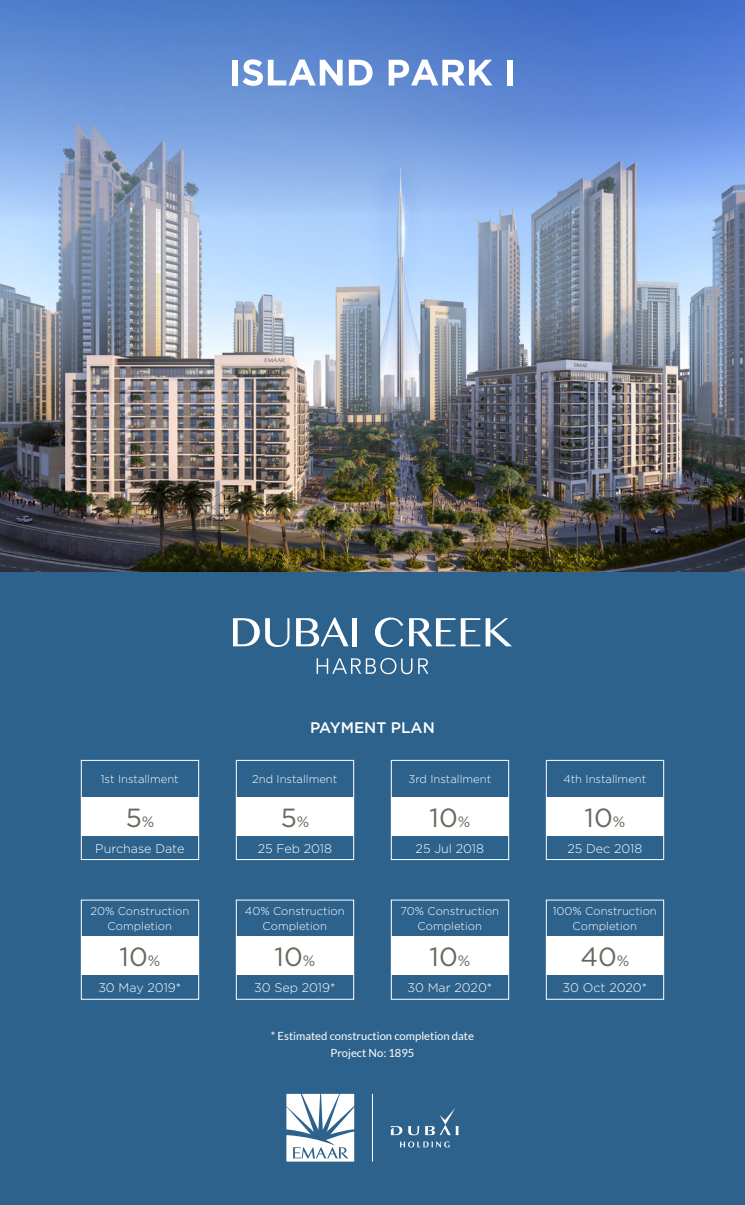
<style>
.page{position:relative;width:745px;height:1205px;background:#fff}
.page>*{position:absolute;margin:0;border:0;box-sizing:border-box;transform-origin:0 0}
.t1{font:26.25px "Gotham";color:#67685e}
.t2{font:500 15.25px "Gotham";color:#fff}
.t3{font:300 12.5px "Gotham";color:#fff}
.t4{font:300 11.25px/15px "Gotham";color:#fff;text-align:center}
.t5{font:11.25px/17.5px "Lato";color:#fff;text-align:center}
.s1{font-size:15px}
</style>
<div class="page">
<div style="left:0;top:555px;width:744px;height:650px;background:#2d628c"></div>
<div style="left:81px;top:760px;width:118px;height:100px;border:1px solid #fff"></div>
<div style="left:81px;top:797px;width:117px;height:38px;background:#fff"></div>
<div style="left:81px;top:900px;width:118px;height:99px;border:1px solid #fff"></div>
<div style="left:81px;top:936px;width:117px;height:39px;background:#fff"></div>
<div style="left:236px;top:760px;width:118px;height:100px;border:1px solid #fff"></div>
<div style="left:236px;top:797px;width:117px;height:38px;background:#fff"></div>
<div style="left:236px;top:900px;width:118px;height:99px;border:1px solid #fff"></div>
<div style="left:236px;top:936px;width:117px;height:39px;background:#fff"></div>
<div style="left:391px;top:760px;width:117px;height:100px;border:1px solid #fff"></div>
<div style="left:391px;top:797px;width:117px;height:38px;background:#fff"></div>
<div style="left:391px;top:936px;width:117px;height:39px;background:#fff"></div>
<div style="left:545px;top:760px;width:118px;height:100px;border:1px solid #fff"></div>
<div style="left:546px;top:797px;width:117px;height:38px;background:#fff"></div>
<div style="left:546px;top:936px;width:117px;height:39px;background:#fff"></div>
<img style="left:0;top:292px;width:744px;height:279px">
<svg style="left:233px;top:618px;width:26px;height:28px"></svg>
<svg style="left:265px;top:618px;width:24px;height:29px"></svg>
<svg style="left:296px;top:617px;width:52px;height:29px"></svg>
<div style="left:352px;top:618px;width:5px;height:28px;background:#fff"></div>
<svg style="left:375px;top:617px;width:28px;height:30px"></svg>
<svg style="left:409px;top:618px;width:102px;height:28px"></svg>
<svg style="left:316px;top:658px;width:96px;height:16px"></svg>
<svg style="left:418px;top:658px;width:10px;height:16px"></svg>
<svg style="left:0;top:0;width:744px;height:292px;background:#7ea0d7"></svg>
<hr style="left:372px;top:1094px;width:1px;height:67px;background:#fff">
<svg style="left:408px;top:1126px;width:11px;height:9px"></svg>
<svg style="left:390px;top:1126px;width:12px;height:9px"></svg>
<svg style="left:425px;top:1108px;width:33px;height:27px"></svg>
<svg style="left:400px;top:1141px;width:49px;height:6px"></svg>
<svg style="left:286px;top:1094px;width:68px;height:67px"></svg>
<div style="left:232px;top:60px;width:6px;height:25px;background:#fff"></div>
<svg style="left:242px;top:59px;width:100px;height:27px"></svg>
<svg style="left:348px;top:60px;width:24px;height:25px"></svg>
<svg style="left:388px;top:60px;width:104px;height:25px"></svg>
<div style="left:507px;top:60px;width:5px;height:25px;background:#fff"></div>
<h2 class="t2" style="left:310px;top:717px;width:126px">PAYMENT PLAN</h2>
<p class="t4" style="left:101px;top:771px;width:79px">1st Installment</p>
<p class="t4" style="left:252px;top:771px;width:87px">2nd Installment</p>
<p class="t4" style="left:408px;top:771px;width:84px">3rd Installment</p>
<p class="t4" style="left:563px;top:771px;width:84px">4th Installment</p>
<h1 class="t1" style="left:126px;top:800px;width:30px">5<span class="s1">%</span></h1>
<h1 class="t1" style="left:280px;top:800px;width:30px">5<span class="s1">%</span></h1>
<h1 class="t1" style="left:429px;top:800px;width:42px">10<span class="s1">%</span></h1>
<h1 class="t1" style="left:584px;top:800px;width:42px">10<span class="s1">%</span></h1>
<p class="t3" style="left:95px;top:840px;width:90px">Purchase Date</p>
<p class="t3" style="left:257px;top:840px;width:76px">25 Feb 2018</p>
<p class="t3" style="left:415px;top:840px;width:70px">25 Jul 2018</p>
<p class="t3" style="left:567px;top:840px;width:76px">25 Dec 2018</p>
<p class="t4" style="left:90px;top:903px;width:100px">20% Construction<br>Completion</p>
<p class="t4" style="left:245px;top:903px;width:101px">40% Construction<br>Completion</p>
<p class="t4" style="left:400px;top:903px;width:100px">70% Construction<br>Completion</p>
<p class="t4" style="left:552px;top:903px;width:105px">100% Construction<br>Completion</p>
<h1 class="t1" style="left:119px;top:940px;width:42px">10<span class="s1">%</span></h1>
<h1 class="t1" style="left:274px;top:940px;width:42px">10<span class="s1">%</span></h1>
<h1 class="t1" style="left:429px;top:940px;width:42px">10<span class="s1">%</span></h1>
<h1 class="t1" style="left:580px;top:940px;width:50px">40<span class="s1">%</span></h1>
<p class="t3" style="left:98px;top:980px;width:84px">30 May 2019*</p>
<p class="t3" style="left:254px;top:980px;width:83px">30 Sep 2019*</p>
<p class="t3" style="left:407px;top:980px;width:86px">30 Mar 2020*</p>
<p class="t3" style="left:562px;top:980px;width:86px">30 Oct 2020*</p>
<p class="t5" style="left:271px;top:1027px;width:204px">* Estimated construction completion date<br>Project No: 1895</p>
</div>
